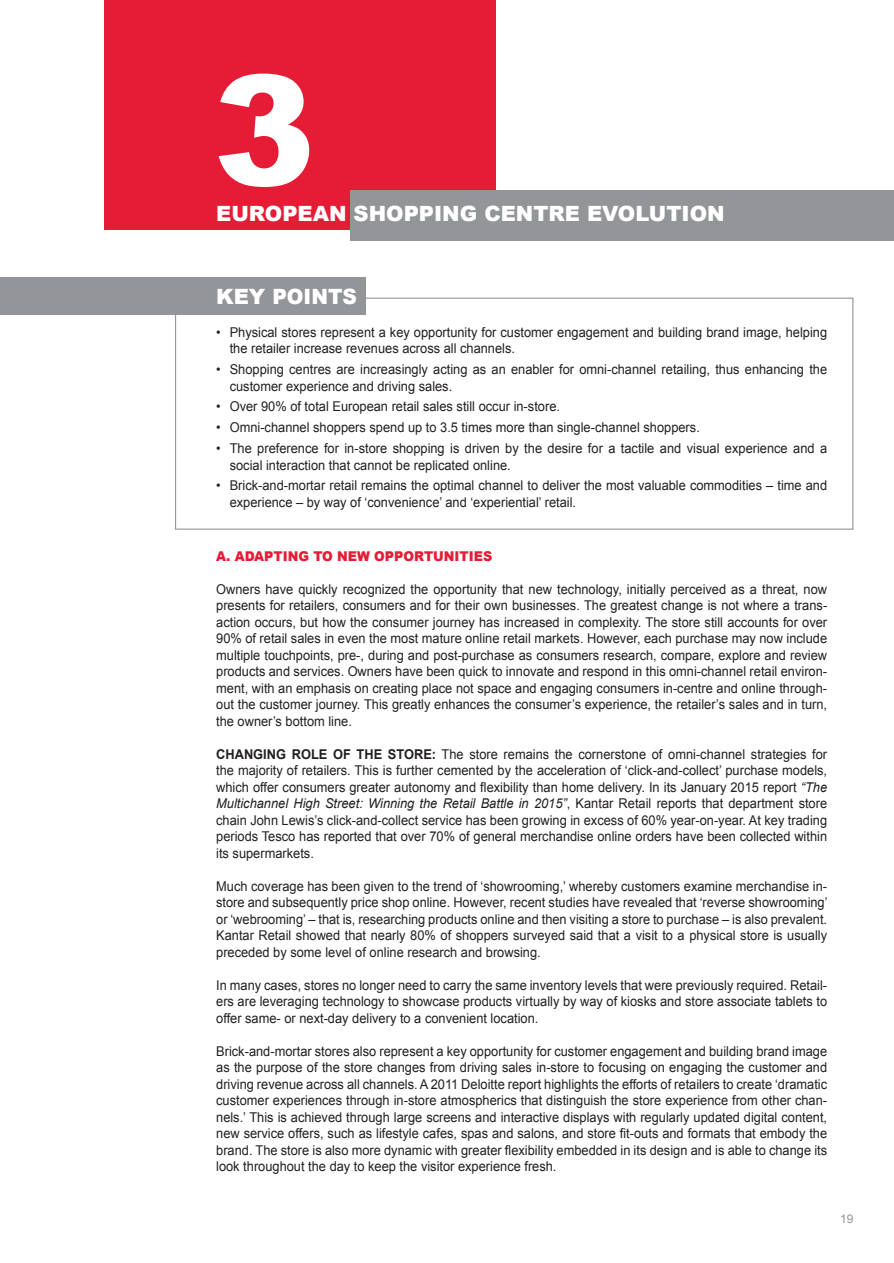
<style>
.page{position:relative;width:894px;height:1263px;background:#fff}
.page>*{position:absolute;margin:0;border:0;box-sizing:border-box;transform-origin:0 0}
.t1{font:900 153.15px "Arial";color:#fff}
.t2{font:900 21px "Arial";color:#fff}
.t3{font:13.5px/16.5px "Arial";color:#231f20;text-align:justify;scale:.95 1}
.t4{font:900 13.5px "Arial";color:#e61c37;scale:.95 1}
.t5{font:12px "Arial";color:#939598}
.s1{font-weight:700}
.s2{font-style:italic}
</style>
<div class="page">
<div style="left:175px;top:298px;width:678px;height:232px;border:1px solid #939598"></div>
<div style="left:0;top:277px;width:365px;height:38px;background:#939598"></div>
<div style="left:104px;top:0;width:392px;height:229px;background:#e61c37"></div>
<div style="left:351px;top:191px;width:542px;height:50px;background:#939598"></div>
<h1 class="t1" style="left:213px;top:19px;width:104px">3</h1>
<h2 class="t2" style="left:216px;top:198px;width:510px">EUROPEAN SHOPPING CENTRE EVOLUTION</h2>
<h2 class="t2" style="left:216px;top:281px;width:142px">KEY POINTS</h2>
<p class="t3" style="left:230px;top:324px;width:630px;text-indent:-14px">• Physical stores represent a key opportunity for customer engagement and building brand image, helping the retailer increase revenues across all channels.</p>
<p class="t3" style="left:230px;top:361px;width:630px;text-indent:-14px">• Shopping centres are increasingly acting as an enabler for omni-channel retailing, thus enhancing the customer experience and driving sales.</p>
<p class="t3" style="left:216px;top:398px;width:363px">• Over 90% of total European retail sales still occur in-store.</p>
<p class="t3" style="left:216px;top:419px;width:510px">• Omni-channel shoppers spend up to 3.5 times more than single-channel shoppers.</p>
<p class="t3" style="left:230px;top:440px;width:630px;text-indent:-14px">• The preference for in-store shopping is driven by the desire for a tactile and visual experience and a social interaction that cannot be replicated online.</p>
<p class="t3" style="left:230px;top:477px;width:630px;text-indent:-14px">• Brick-and-mortar retail remains the optimal channel to deliver the most valuable commodities – time and experience – by way of ‘convenience’ and ‘experiential’ retail.</p>
<p class="t4" style="left:216px;top:546px;width:292px">A. ADAPTING TO NEW OPPORTUNITIES</p>
<p class="t3" style="left:216px;top:581px;width:644px">Owners have quickly recognized the opportunity that new technology, initially perceived as a threat, now presents for retailers, consumers and for their own businesses. The greatest change is not where a trans&shy;action occurs, but how the consumer journey has increased in complexity. The store still accounts for over 90% of retail sales in even the most mature online retail markets. However, each purchase may now include multiple touchpoints, pre-, during and post-purchase as consumers research, compare, explore and review products and services. Owners have been quick to innovate and respond in this omni-channel retail environ&shy;ment, with an emphasis on creating place not space and engaging consumers in-centre and online through&shy;out the customer journey. This greatly enhances the consumer’s experience, the retailer’s sales and in turn, the owner’s bottom line.</p>
<p class="t3" style="left:216px;top:746px;width:644px"><span class="s1">CHANGING ROLE OF THE STORE:</span> The store remains the cornerstone of omni-channel strategies for the majority of retailers. This is further cemented by the acceleration of ‘click-and-collect’ purchase models, which offer consumers greater autonomy and flexibility than home delivery. In its January 2015 report <span class="s2">“The Multichannel High Street: Winning the Retail Battle in 2015”</span>, Kantar Retail reports that department store chain John Lewis’s click-and-collect service has been growing in excess of 60% year-on-year. At key trading periods Tesco has reported that over 70% of general merchandise online orders have been collected within its supermarkets.</p>
<p class="t3" style="left:216px;top:878px;width:645px">Much coverage has been given to the trend of ‘showrooming,’ whereby customers examine merchandise in&shy;store and subsequently price shop online. However, recent studies have revealed that ‘reverse showrooming’ or ‘webrooming’ – that is, researching products online and then visiting a store to purchase – is also prevalent.<br>Kantar Retail showed that nearly 80% of shoppers surveyed said that a visit to a physical store is usually preceded by some level of online research and browsing.</p>
<p class="t3" style="left:216px;top:977px;width:644px">In many cases, stores no longer need to carry the same inventory levels that were previously required. Retail&shy;ers are leveraging technology to showcase products virtually by way of kiosks and store associate tablets to offer same- or next-day delivery to a convenient location.</p>
<p class="t3" style="left:216px;top:1043px;width:644px">Brick-and-mortar stores also represent a key opportunity for customer engagement and building brand image as the purpose of the store changes from driving sales in-store to focusing on engaging the customer and driving revenue across all channels. A 2011 Deloitte report highlights the efforts of retailers to create ‘dramatic customer experiences through in-store atmospherics that distinguish the store experience from other chan&shy;nels.’ This is achieved through large screens and interactive displays with regularly updated digital content, new service offers, such as lifestyle cafes, spas and salons, and store fit-outs and formats that embody the brand. The store is also more dynamic with greater flexibility embedded in its design and is able to change its look throughout the day to keep the visitor experience fresh.</p>
<p class="t5" style="left:839px;top:1210px;width:15px">19</p>
</div>
